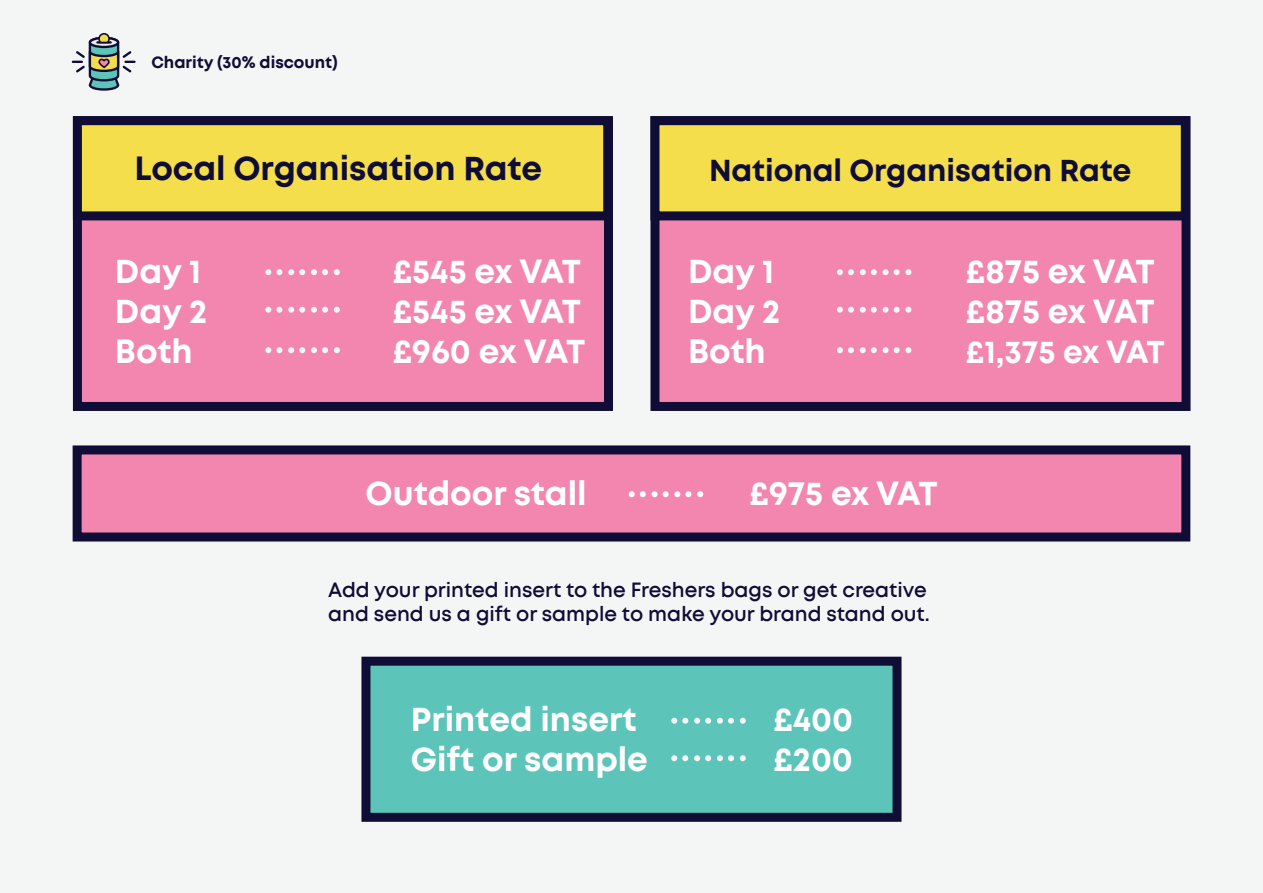
<style>
.page{position:relative;width:1263px;height:893px;background:#f4f5f5}
.page>*{position:absolute;margin:0;border:0;box-sizing:border-box;transform-origin:0 0}
.t1{font:700 33px "Mont";color:#fff}
.t2{font:700 33px "Mont";color:#0f0c36}
.t3{font:700 31.5px "Mont";letter-spacing:-.02em;color:#fff}
.t4{font:700 30.15px "Mont";color:#0f0c36}
.t5{font:600 20.1px/24.2px "Mont";color:#0f0c36}
.t6{font:700 16.2px "Mont";color:#0f0c36}
</style>
<div class="page">
<div style="left:73px;top:116px;width:540px;height:295px;background:#f286ae;border:9px solid #0f0c36"></div>
<div style="left:73px;top:116px;width:539px;height:104px;background:#f4de4b;border:9px solid #0f0c36"></div>
<svg style="left:72px;top:33px;width:64px;height:58px"></svg>
<svg style="left:265px;top:269px;width:17px;height:6px"></svg>
<svg style="left:288px;top:269px;width:17px;height:6px"></svg>
<svg style="left:311px;top:269px;width:17px;height:6px"></svg>
<svg style="left:334px;top:269px;width:6px;height:6px"></svg>
<svg style="left:265px;top:307px;width:17px;height:6px"></svg>
<svg style="left:288px;top:307px;width:17px;height:6px"></svg>
<svg style="left:311px;top:307px;width:17px;height:6px"></svg>
<svg style="left:334px;top:307px;width:6px;height:6px"></svg>
<svg style="left:265px;top:347px;width:17px;height:6px"></svg>
<svg style="left:288px;top:347px;width:17px;height:6px"></svg>
<svg style="left:311px;top:347px;width:17px;height:6px"></svg>
<svg style="left:334px;top:347px;width:6px;height:6px"></svg>
<div style="left:650px;top:116px;width:540px;height:295px;background:#f286ae;border:9px solid #0f0c36"></div>
<div style="left:650px;top:116px;width:540px;height:104px;background:#f4de4b;border:9px solid #0f0c36"></div>
<svg style="left:837px;top:269px;width:17px;height:6px"></svg>
<svg style="left:860px;top:269px;width:17px;height:6px"></svg>
<div style="left:882px;top:269px;width:7px;height:6px;background:#f4f5f5;border-radius:50%"></div>
<svg style="left:894px;top:269px;width:17px;height:6px"></svg>
<svg style="left:837px;top:307px;width:17px;height:6px"></svg>
<svg style="left:860px;top:307px;width:17px;height:6px"></svg>
<div style="left:882px;top:307px;width:7px;height:6px;background:#f4f5f5;border-radius:50%"></div>
<svg style="left:894px;top:307px;width:17px;height:6px"></svg>
<svg style="left:837px;top:347px;width:17px;height:6px"></svg>
<svg style="left:860px;top:347px;width:17px;height:6px"></svg>
<div style="left:882px;top:347px;width:7px;height:6px;background:#f4f5f5;border-radius:50%"></div>
<svg style="left:894px;top:347px;width:17px;height:6px"></svg>
<div style="left:73px;top:445px;width:1117px;height:96px;background:#f286ae;border:9px solid #0f0c36"></div>
<svg style="left:629px;top:491px;width:17px;height:6px"></svg>
<div style="left:651px;top:491px;width:7px;height:6px;background:#fff;border-radius:50%"></div>
<svg style="left:663px;top:491px;width:28px;height:6px"></svg>
<svg style="left:697px;top:491px;width:6px;height:6px"></svg>
<div style="left:361px;top:657px;width:540px;height:165px;background:#5cc4b8;border:9px solid #0f0c36"></div>
<svg style="left:671px;top:718px;width:17px;height:6px"></svg>
<svg style="left:694px;top:718px;width:17px;height:6px"></svg>
<svg style="left:717px;top:718px;width:17px;height:6px"></svg>
<svg style="left:740px;top:718px;width:6px;height:6px"></svg>
<svg style="left:671px;top:755px;width:17px;height:6px"></svg>
<svg style="left:694px;top:755px;width:17px;height:6px"></svg>
<svg style="left:717px;top:755px;width:17px;height:6px"></svg>
<svg style="left:740px;top:755px;width:6px;height:6px"></svg>
<p class="t6" style="left:151px;top:54px;width:188px">Charity (30% discount)</p>
<p class="t2" style="left:134px;top:152px;width:409px">Local Organisation Rate</p>
<p class="t1" style="left:115px;top:256px;width:88px">Day 1</p>
<p class="t1" style="left:392px;top:256px;width:190px">£545 ex VAT</p>
<p class="t1" style="left:115px;top:295px;width:94px">Day 2</p>
<p class="t1" style="left:392px;top:295px;width:190px">£545 ex VAT</p>
<p class="t1" style="left:115px;top:335px;width:79px">Both</p>
<p class="t1" style="left:392px;top:335px;width:195px">£960 ex VAT</p>
<p class="t4" style="left:709px;top:155px;width:424px">National Organisation Rate</p>
<p class="t1" style="left:688px;top:256px;width:88px">Day 1</p>
<p class="t1" style="left:965px;top:256px;width:191px">£875 ex VAT</p>
<p class="t1" style="left:688px;top:295px;width:94px">Day 2</p>
<p class="t1" style="left:965px;top:295px;width:191px">£875 ex VAT</p>
<p class="t1" style="left:688px;top:335px;width:79px">Both</p>
<p class="t3" style="left:965px;top:336px;width:201px">£1,375 ex VAT</p>
<p class="t1" style="left:366px;top:478px;width:222px">Outdoor stall</p>
<p class="t1" style="left:749px;top:478px;width:190px">£975 ex VAT</p>
<p class="t5" style="left:328px;top:578px;width:603px">Add your printed insert to the Freshers bags or get creative and send us a gift or sample to make your brand stand out.</p>
<p class="t1" style="left:411px;top:703px;width:227px">Printed insert</p>
<p class="t1" style="left:773px;top:703px;width:82px">£400</p>
<p class="t1" style="left:411px;top:743px;width:239px">Gift or sample</p>
<p class="t1" style="left:773px;top:743px;width:81px">£200</p>
</div>
